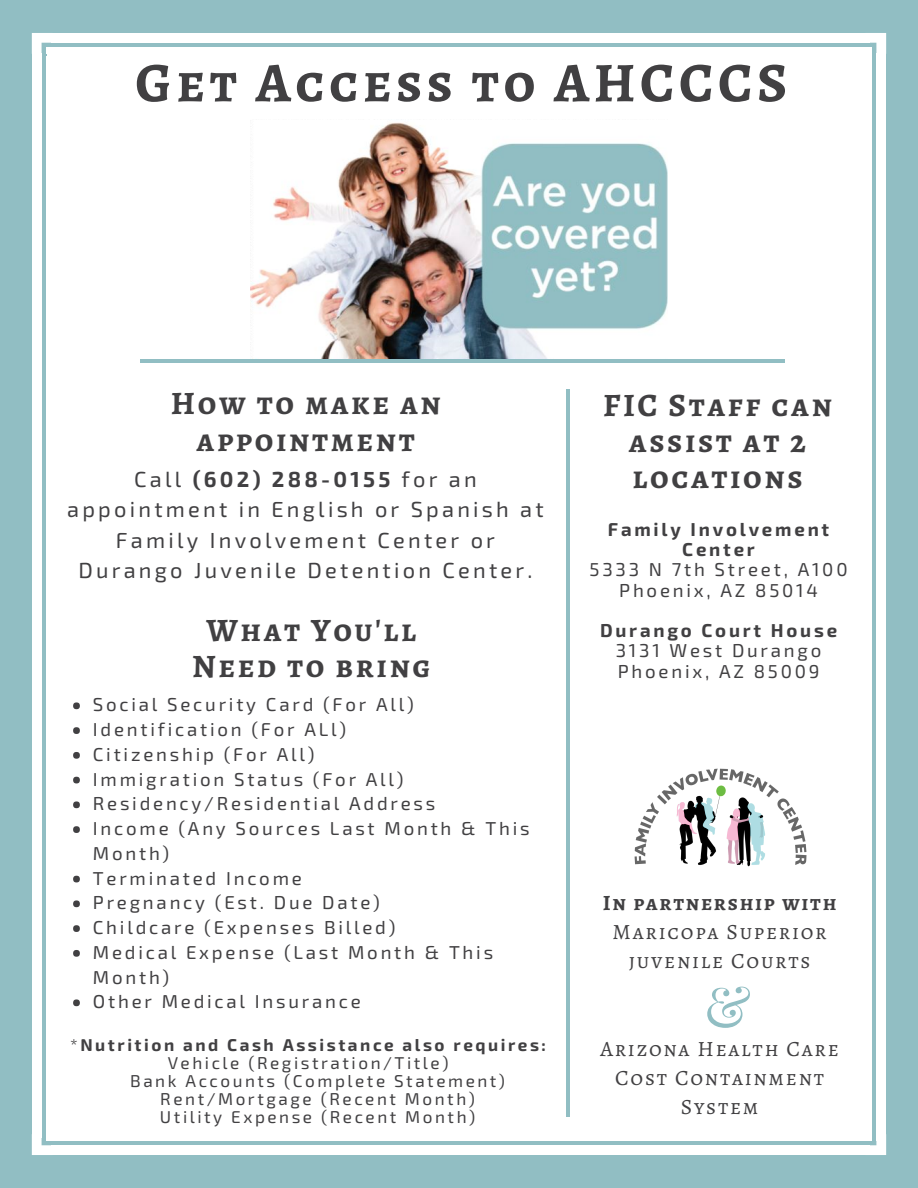
<style>
.page{position:relative;width:918px;height:1188px;background:#91bec3}
.page>*{position:absolute;margin:0;border:0;box-sizing:border-box;transform-origin:0 0}
.t1{font:700 55.95px "Alegreya SC";letter-spacing:.08em;color:#414042}
.t2{font:55.95px "Playfair Display";color:#91bec3}
.t3{font:700 32.7px/36px "Alegreya SC";letter-spacing:.08em;color:#414042;text-align:center}
.t4{font:21.75px/30.3px "Exo 2";letter-spacing:.15em;color:#414042;text-align:center}
.t5{font:21.75px/29.2px "Alegreya SC";letter-spacing:.08em;color:#414042;text-align:center}
.t6{font:700 21.75px "Alegreya SC";letter-spacing:.08em;color:#414042}
.t7{font:18.75px/24.8px "Exo 2";letter-spacing:.15em;color:#414042}
.t8{font:700 18.75px/20.2px "Exo 2";letter-spacing:.15em;color:#414042;text-align:center}
.t9{font:17.1px "Exo 2";letter-spacing:.15em;color:#414042}
.t10{font:700 17.1px "Exo 2";letter-spacing:.15em;color:#414042}
.s1{font-weight:700}
.s2{font-weight:400}
</style>
<div class="page">
<div style="left:47px;top:50px;width:825px;height:1090px;background:#fff"></div>
<svg style="left:865px;top:1140px;width:21px;height:15px"></svg>
<div style="left:32px;top:53px;width:10px;height:1084px;background:#fff"></div>
<svg style="left:32px;top:1134px;width:21px;height:21px"></svg>
<div style="left:876px;top:53px;width:10px;height:1087px;background:#fff"></div>
<div style="left:52px;top:1145px;width:818px;height:10px;background:#fff"></div>
<div style="left:52px;top:1134px;width:816px;height:6px;background:#fff"></div>
<svg style="left:865px;top:33px;width:21px;height:20px"></svg>
<svg style="left:32px;top:33px;width:21px;height:21px"></svg>
<div style="left:52px;top:33px;width:818px;height:10px;background:#fff"></div>
<div style="left:52px;top:48px;width:816px;height:6px;background:#fff"></div>
<img style="left:251px;top:122px;width:416px;height:238px">
<hr style="left:567px;top:389px;width:3px;height:727px;background:#91bec3">
<hr style="left:141px;top:360px;width:644px;height:3px;background:#91bec3">
<div style="left:73px;top:702px;width:7px;height:7px;background:#414042;border-radius:50%"></div>
<div style="left:73px;top:727px;width:7px;height:7px;background:#414042;border-radius:50%"></div>
<div style="left:73px;top:752px;width:7px;height:7px;background:#414042;border-radius:50%"></div>
<div style="left:73px;top:777px;width:7px;height:6px;background:#414042;border-radius:50%"></div>
<div style="left:73px;top:801px;width:7px;height:7px;background:#414042;border-radius:50%"></div>
<div style="left:73px;top:826px;width:7px;height:7px;background:#414042;border-radius:50%"></div>
<div style="left:73px;top:876px;width:7px;height:6px;background:#414042;border-radius:50%"></div>
<div style="left:73px;top:900px;width:7px;height:7px;background:#414042;border-radius:50%"></div>
<div style="left:73px;top:925px;width:7px;height:7px;background:#414042;border-radius:50%"></div>
<div style="left:73px;top:950px;width:7px;height:7px;background:#414042;border-radius:50%"></div>
<div style="left:73px;top:999px;width:7px;height:7px;background:#414042;border-radius:50%"></div>
<img style="left:634px;top:768px;width:173px;height:99px">
<h1 class="t1" style="left:135px;top:44px;width:654px">Get Access to AHCCCS</h1>
<h2 class="t3" style="left:171px;top:384px;width:271px;line-height:37.2px">How to make an appointment</h2>
<p class="t4" style="left:67px;top:463px;width:478px">Call <span class="s1">(602) 288-0155</span> for an appointment in English or Spanish at<br>Family Involvement Center or<br>Durango Juvenile Detention Center.</p>
<h2 class="t3" style="left:192px;top:613px;width:240px">What You'll<br>Need to bring</h2>
<p class="t7" style="left:93px;top:692px;width:438px">Social Security Card (For All)<br>Identification (For ALl)<br>Citizenship (For All)<br>Immigration Status (For All)<br>Residency/Residential Address<br>Income (Any Sources Last Month &amp; This<br>Month)<br>Terminated Income<br>Pregnancy (Est. Due Date)<br>Childcare (Expenses Billed)<br>Medical Expense (Last Month &amp; This<br>Month)<br>Other Medical Insurance</p>
<p class="t10" style="left:70px;top:1034px;width:477px"><span class="s2">*</span>Nutrition and Cash Assistance also requires:</p>
<p class="t9" style="left:168px;top:1052px;width:282px">Vehicle (Registration/Title)</p>
<p class="t9" style="left:130px;top:1070px;width:376px">Bank Accounts (Complete Statement)</p>
<p class="t9" style="left:160px;top:1088px;width:316px">Rent/Mortgage (Recent Month)</p>
<p class="t9" style="left:160px;top:1106px;width:317px">Utility Expense (Recent Month)</p>
<h2 class="t3" style="left:603px;top:388px;width:230px">FIC Staff can assist at 2 locations</h2>
<p class="t8" style="left:608px;top:518px;width:223px">Family Involvement<br>Center</p>
<p class="t7" style="left:590px;top:559px;width:260px;line-height:20.2px;text-align:center">5333 N 7th Street, A100<br>Phoenix, AZ 85014</p>
<p class="t8" style="left:600px;top:619px;width:239px">Durango Court House</p>
<p class="t7" style="left:616px;top:640px;width:207px;line-height:20.2px">3131 West Durango<br>Phoenix, AZ 85009</p>
<p class="t6" style="left:603px;top:887px;width:235px">In partnership with</p>
<p class="t5" style="left:613px;top:917px;width:216px">Maricopa Superior juvenile Courts</p>
<h1 class="t2" style="left:704px;top:967px;width:48px">&amp;</h1>
<p class="t5" style="left:600px;top:1034px;width:240px">Arizona Health Care<br>Cost Containment<br>System</p>
</div>
